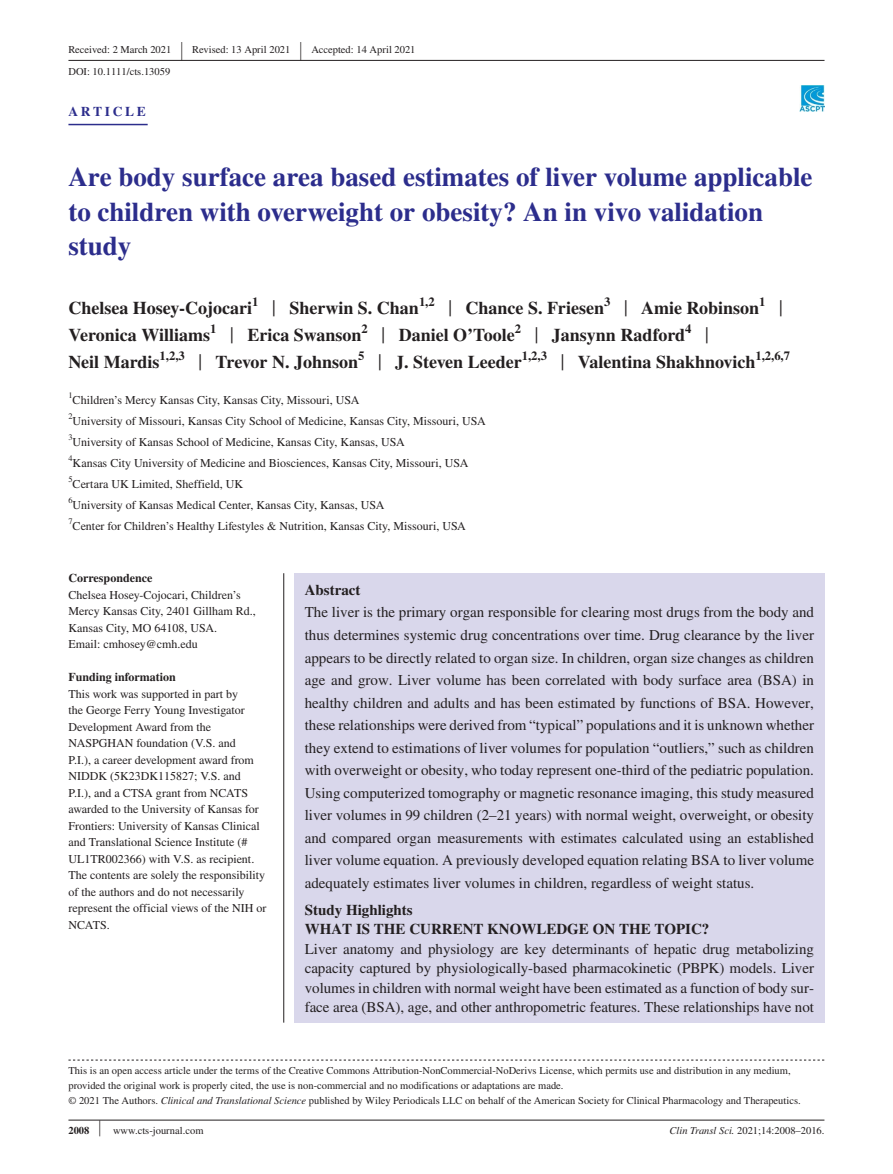
<style>
.page{position:relative;width:893px;height:1174px;background:#fff}
.page>*{position:absolute;margin:0;border:0;box-sizing:border-box;transform-origin:0 0}
.t1{font:700 27px/34.5px "STIX";color:#2c2d8c}
.t2{font:26.55px "STIX";color:#231f20;scale:.4 1}
.t3{font:700 18px "STIX";color:#231f20}
.t4{font:15px/22.5px "STIX";color:#231f20;text-align:justify}
.t5{font:700 15px/19.5px "STIX";color:#231f20}
.t6{font:700 13.5px "STIX";letter-spacing:.2em;color:#2c2d8c}
.t7{font:700 12.6px "STIX";color:#231f20}
.t8{font:12px/16.5px "STIX";color:#231f20}
.t9{font:700 12px "STIX";color:#231f20}
.t10{font:10.5px/15px "STIX";color:#231f20}
.t11{font:8.4px "STIX";color:#231f20}
.s1{font-weight:400;font-size:23.4px}
.s2{font-style:italic}
.s3{font-weight:700}
.s4{font-size:23.1px}
</style>
<div class="page">
<hr style="left:68px;top:1119px;width:756px;height:1px;background:#231f20">
<img style="left:799px;top:85px;width:25px;height:26px">
<hr style="left:68px;top:60px;width:756px;height:1px;background:#231f20">
<hr style="left:68px;top:124px;width:80px;height:1px;background:#2c2d8c">
<svg style="left:68px;top:1059px;width:756px;height:1px"></svg>
<div style="left:294px;top:573px;width:530px;height:449px;background:#d9d7eb"></div>
<hr style="left:283px;top:573px;width:1px;height:449px;background:#231f20">
<p class="t10" style="left:68px;top:43px;width:104px">Received: 2 March 2021</p>
<h2 class="t2" style="left:181px;top:33px;width:7px">|</h2>
<p class="t10" style="left:192px;top:43px;width:100px">Revised: 13 April 2021</p>
<h2 class="t2" style="left:300px;top:33px;width:7px">|</h2>
<p class="t10" style="left:311px;top:43px;width:106px">Accepted: 14 April 2021</p>
<p class="t10" style="left:68px;top:65px;width:103px">DOI: 10.1111/cts.13059</p>
<p class="t6" style="left:68px;top:103px;width:79px">ARTICLE</p>
<h1 class="t1" style="left:68px;top:159px;width:746px">Are body surface area based estimates of liver volume applicable to children with overweight or obesity? An in vivo validation study</h1>
<p class="t3" style="left:68px;top:297px;width:692px">Chelsea Hosey-Cojocari<sup>1</sup> <span class="s1">|</span> Sherwin S. Chan<sup>1,2</sup> <span class="s1">|</span> Chance S. Friesen<sup>3</sup> <span class="s1">|</span> Amie Robinson</p>
<p class="t7" style="left:759px;top:294px;width:25px">1 <span class="s1">|</span></p>
<p class="t3" style="left:68px;top:324px;width:618px">Veronica Williams<sup>1</sup> <span class="s1">|</span> Erica Swanson<sup>2</sup> <span class="s1">|</span> Daniel O’Toole<sup>2</sup> <span class="s1">|</span> Jansynn Radford</p>
<p class="t7" style="left:685px;top:321px;width:25px">4 <span class="s1">|</span></p>
<p class="t3" style="left:68px;top:351px;width:688px">Neil Mardis<sup>1,2,3</sup> <span class="s1">|</span> Trevor N. Johnson<sup>5</sup> <span class="s1">|</span> J. Steven Leeder<sup>1,2,3</sup> <span class="s1">|</span> Valentina Shakhnovich</p>
<p class="t7" style="left:755px;top:348px;width:36px">1,2,6,7</p>
<p class="t11" style="left:68px;top:390px;width:6px">1</p>
<p class="t8" style="left:68px;top:390px;width:419px;line-height:21px;text-indent:4px">Children’s Mercy Kansas City, Kansas City, Missouri, USA<br><sup>2</sup>University of Missouri, Kansas City School of Medicine, Kansas City, Missouri, USA <sup>3</sup>University of Kansas School of Medicine, Kansas City, Kansas, USA<br><sup>4</sup>Kansas City University of Medicine and Biosciences, Kansas City, Missouri, USA <sup>5</sup>Certara UK Limited, Sheffield, UK<br><sup>6</sup>University of Kansas Medical Center, Kansas City, Kansas, USA<br><sup>7</sup>Center for Children’s Healthy Lifestyles &amp; Nutrition, Kansas City, Missouri, USA</p>
<p class="t9" style="left:68px;top:571px;width:85px">Correspondence</p>
<p class="t8" style="left:68px;top:587px;width:189px">Chelsea Hosey-Cojocari, Children’s<br>Mercy Kansas City, 2401 Gillham Rd.,<br>Kansas City, MO 64108, USA.<br>Email: cmhosey@cmh.edu</p>
<p class="t9" style="left:68px;top:670px;width:109px">Funding information</p>
<p class="t8" style="left:68px;top:686px;width:200px">This work was supported in part by<br>the George Ferry Young Investigator Development Award from the NASPGHAN foundation (V.S. and<br>P.I.), a career development award from NIDDK (5K23DK115827; V.S. and<br>P.I.), and a CTSA grant from NCATS awarded to the University of Kansas for Frontiers: University of Kansas Clinical and Translational Science Institute (# UL1TR002366) with V.S. as recipient.<br>The contents are solely the responsibility of the authors and do not necessarily represent the official views of the NIH or NCATS.</p>
<p class="t5" style="left:305px;top:580px;width:57px">Abstract</p>
<p class="t4" style="left:305px;top:602px;width:511px">The liver is the primary organ responsible for clearing most drugs from the body and thus determines systemic drug concentrations over time. Drug clearance by the liver appears to be directly related to organ size. In children, organ size changes as children age and grow. Liver volume has been correlated with body surface area (BSA) in healthy children and adults and has been estimated by functions of BSA. However, these relationships were derived from “typical” populations and it is unknown whether they extend to estimations of liver volumes for population “outliers,” such as children with overweight or obesity, who today represent one-third of the pediatric population.<br>Using computerized tomography or magnetic resonance imaging, this study measured liver volumes in 99 children (2–21 years) with normal weight, overweight, or obesity and compared organ measurements with estimates calculated using an established liver volume equation. A previously developed equation relating BSA to liver volume adequately estimates liver volumes in children, regardless of weight status.</p>
<p class="t5" style="left:305px;top:899px;width:406px">Study Highlights<br>WHAT IS THE CURRENT KNOWLEDGE ON THE TOPIC?</p>
<p class="t4" style="left:305px;top:939px;width:511px;line-height:19.5px">Liver anatomy and physiology are key determinants of hepatic drug metabolizing capacity captured by physiologically-based pharmacokinetic (PBPK) models. Liver volumes in children with normal weight have been estimated as a function of body sur&shy;face area (BSA), age, and other anthropometric features. These relationships have not</p>
<p class="t10" style="left:68px;top:1063px;width:734px">This is an open access article under the terms of the Creative Commons Attribution-NonCommercial-NoDerivs License, which permits use and distribution in any medium, provided the original work is properly cited, the use is non-commercial and no modifications or adaptations are made.<br>© 2021 The Authors. <span class="s2">Clinical and Translational Science</span> published by Wiley Periodicals LLC on behalf of the American Society for Clinical Pharmacology and Therapeutics.</p>
<p class="t10" style="left:68px;top:1123px;width:137px"><span class="s3">2008</span> <span class="s4">|</span> www.cts-journal.com</p>
<p class="t10" style="left:669px;top:1123px;width:156px"><span class="s2">Clin Transl Sci.</span> 2021;14:2008–2016.</p>
</div>
